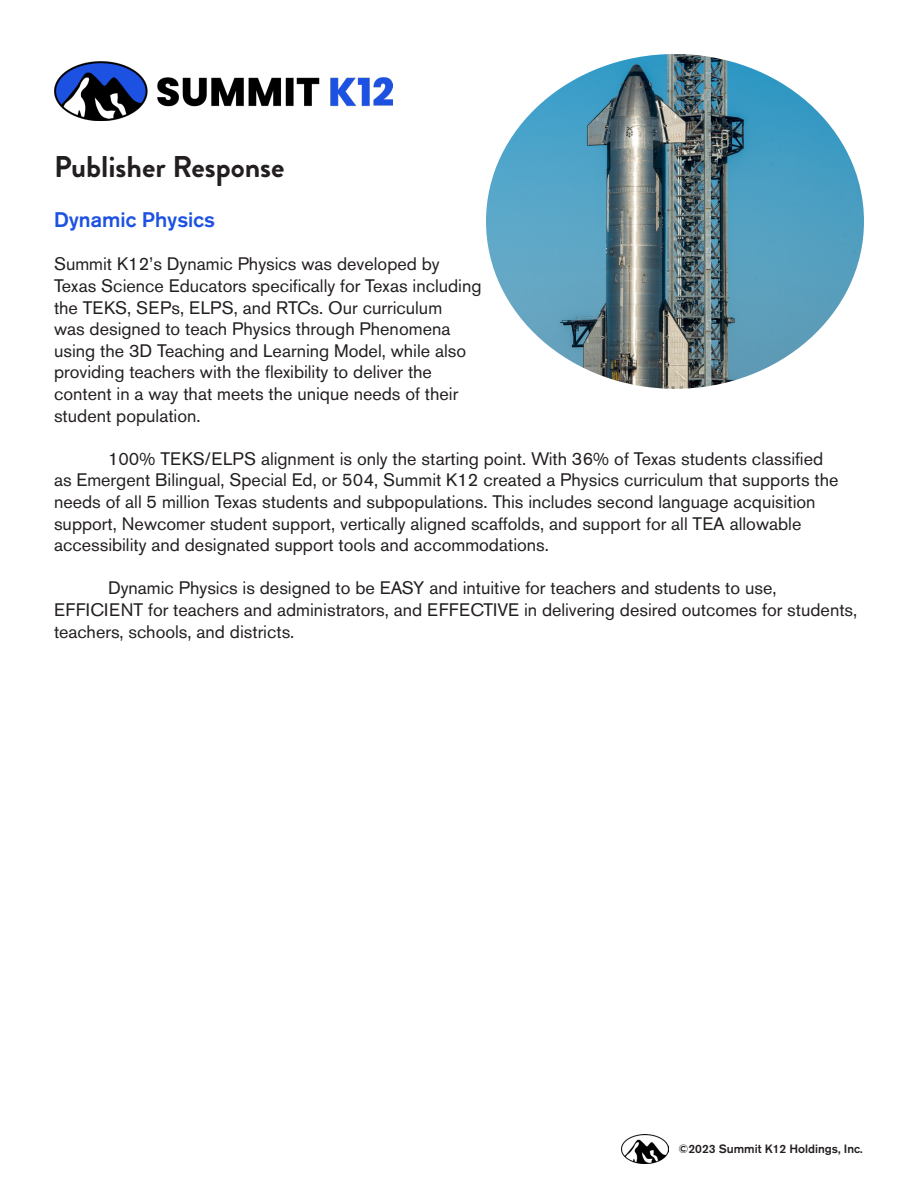
<style>
.page{position:relative;width:918px;height:1188px;background:#fff}
.page>*{position:absolute;margin:0;border:0;box-sizing:border-box;transform-origin:0 0}
.t1{font:700 30px "Brandon Grotesque";color:#231f20}
.t2{font:500 21px "Akzidenz Grotesk BE";color:#1c51e1}
.t3{font:18px/21.6px "Akzidenz Grotesk BE";color:#231f20}
.t4{font:500 12px "Akzidenz Grotesk BE";color:#231f20}
</style>
<div class="page">
<img style="left:622px;top:1134px;width:47px;height:29px">
<img style="left:54px;top:61px;width:339px;height:60px">
<img style="left:486px;top:54px;width:378px;height:335px">
<p class="t1" style="left:54px;top:146px;width:232px">Publisher Response</p>
<p class="t2" style="left:54px;top:207px;width:162px">Dynamic Physics</p>
<p class="t3" style="left:54px;top:253px;width:429px">Summit K12’s Dynamic Physics was developed by Texas Science Educators specifically for Texas including the TEKS, SEPs, ELPS, and RTCs. Our curriculum<br>was designed to teach Physics through Phenomena using the 3D Teaching and Learning Model, while also providing teachers with the flexibility to deliver the content in a way that meets the unique needs of their student population.</p>
<p class="t3" style="left:54px;top:448px;width:786px;text-indent:54px">100% TEKS/ELPS alignment is only the starting point. With 36% of Texas students classified as Emergent Bilingual, Special Ed, or 504, Summit K12 created a Physics curriculum that supports the needs of all 5 million Texas students and subpopulations. This includes second language acquisition support, Newcomer student support, vertically aligned scaffolds, and support for all TEA allowable accessibility and designated support tools and accommodations.</p>
<p class="t3" style="left:54px;top:577px;width:805px;text-indent:54px">Dynamic Physics is designed to be EASY and intuitive for teachers and students to use,<br>EFFICIENT for teachers and administrators, and EFFECTIVE in delivering desired outcomes for students, teachers, schools, and districts.</p>
<p class="t4" style="left:679px;top:1142px;width:186px">©2023 Summit K12 Holdings, Inc.</p>
</div>
